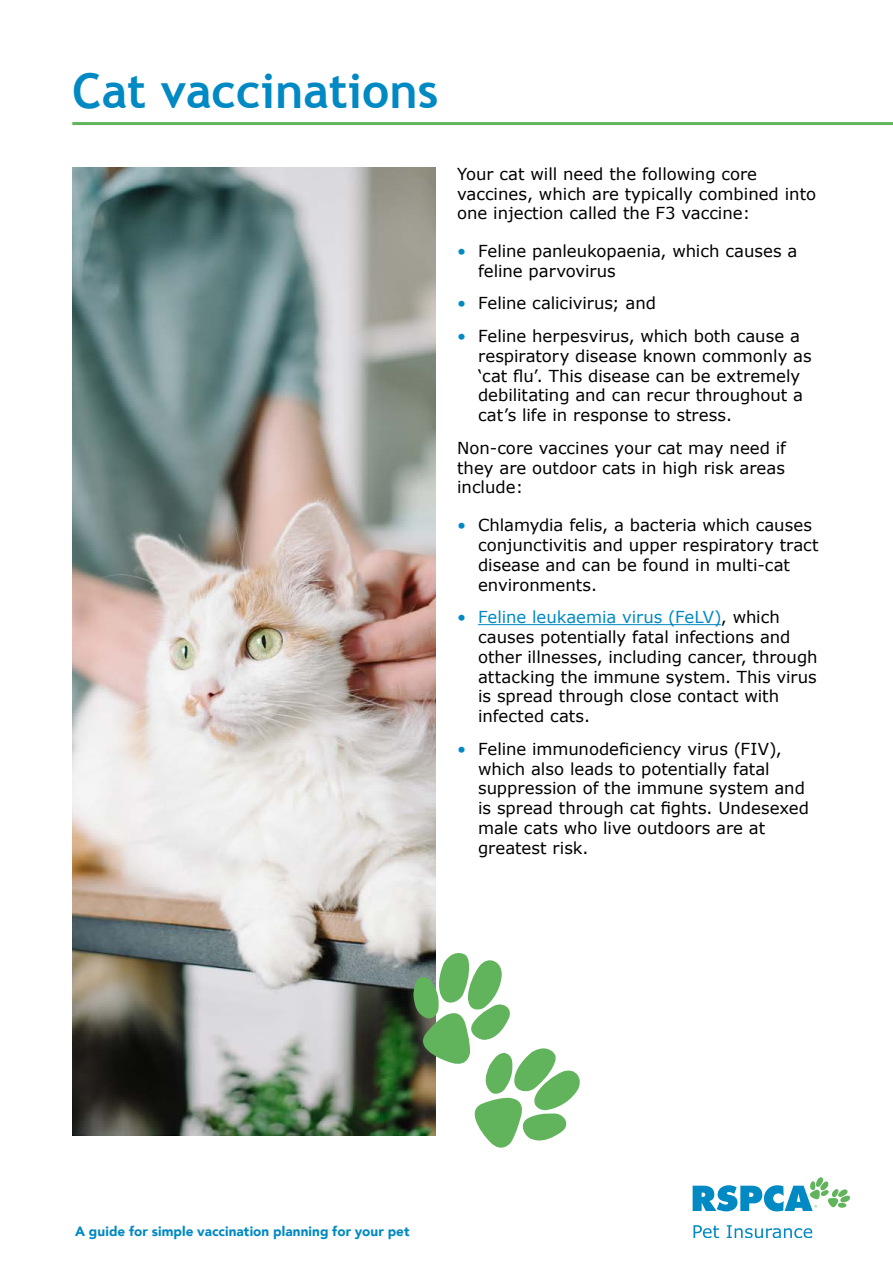
<style>
.page{position:relative;width:893px;height:1263px;background:#fff}
.page>*{position:absolute;margin:0;border:0;box-sizing:border-box;transform-origin:0 0}
.t1{font:700 48px "Trebuchet MS";color:#0089c3}
.t2{font:16.5px/19.8px "Verdana";color:#000}
.t3{font:900 13.5px "Avenir";letter-spacing:.005em;color:#0089c3}
.s1{color:#0089c3}
</style>
<div class="page">
<svg style="left:693px;top:1225px;width:26px;height:13px"></svg>
<svg style="left:727px;top:1225px;width:85px;height:13px"></svg>
<svg style="left:693px;top:1177px;width:157px;height:34px"></svg>
<hr style="left:72px;top:122px;width:821px;height:3px;background:#61b35c">
<hr style="left:478px;top:624px;width:243px;height:1px;background:#0089c3">
<img style="left:72px;top:167px;width:364px;height:969px">
<svg style="left:413px;top:952px;width:167px;height:196px"></svg>
<h1 class="t1" style="left:72px;top:61px;width:368px">Cat vaccinations</h1>
<p class="t2" style="left:457px;top:164px;width:361px">Your cat will need the following core vaccines, which are typically combined into one injection called the F3 vaccine:</p>
<p class="t2" style="left:478px;top:241px;width:321px;text-indent:-21px"><span class="s1">•</span> Feline panleukopaenia, which causes a feline parvovirus</p>
<p class="t2" style="left:457px;top:294px;width:200px"><span class="s1">•</span> Feline calicivirus; and</p>
<p class="t2" style="left:478px;top:326px;width:335px;text-indent:-21px"><span class="s1">•</span> Feline herpesvirus, which both cause a respiratory disease known commonly as ‘cat flu’. This disease can be extremely debilitating and can recur throughout a cat’s life in response to stress.</p>
<p class="t2" style="left:457px;top:438px;width:330px;text-align:justify">Non-core vaccines your cat may need if they are outdoor cats in high risk areas include:</p>
<p class="t2" style="left:478px;top:516px;width:342px;text-indent:-21px"><span class="s1">•</span> Chlamydia felis, a bacteria which causes conjunctivitis and upper respiratory tract disease and can be found in multi-cat environments.</p>
<p class="t2" style="left:478px;top:607px;width:341px;text-indent:-21px"><span class="s1">• Feline leukaemia virus (FeLV)</span>, which causes potentially fatal infections and other illnesses, including cancer, through attacking the immune system. This virus is spread through close contact with infected cats.</p>
<p class="t2" style="left:478px;top:739px;width:333px;text-indent:-21px"><span class="s1">•</span> Feline immunodeficiency virus (FIV), which also leads to potentially fatal suppression of the immune system and is spread through cat fights. Undesexed male cats who live outdoors are at greatest risk.</p>
<p class="t3" style="left:75px;top:1220px;width:336px">A guide for simple vaccination planning for your pet</p>
</div>
